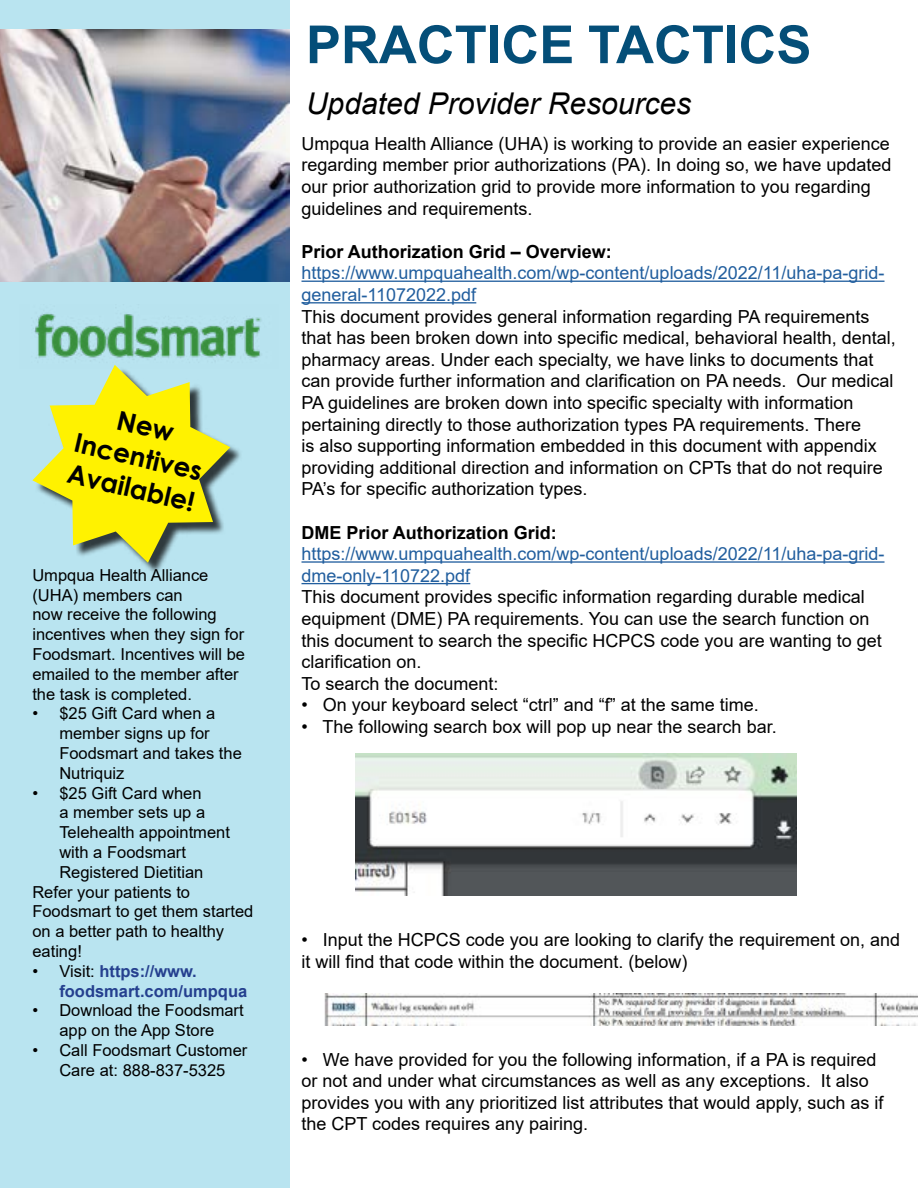
<style>
.page{position:relative;width:918px;height:1188px;background:#fff}
.page>*{position:absolute;margin:0;border:0;box-sizing:border-box;transform-origin:0 0}
.t1{font:700 52.5px "Arial";color:#044e78}
.t2{font:italic 30px "Arial";color:#000}
.t3{font:700 26.4px/31.7px "Century Gothic";color:#000;text-align:center}
.t4{font:18px/21.6px "Arial";color:#000}
.t5{font:18px/21.6px "Arial";color:#215e9e}
.t6{font:700 18px "Arial";color:#000}
.t7{font:16.5px/19.8px "Arial";color:#000}
.t8{font:700 16.5px/19.8px "Arial";color:#25408f}
.s1{font-weight:400;color:#000}
</style>
<div class="page">
<div style="left:0;top:0;width:290px;height:1188px;background:#b9e4f0"></div>
<img style="left:0;top:29px;width:290px;height:253px">
<img style="left:34px;top:313px;width:228px;height:48px">
<div style="left:34px;top:367px;width:209px;height:208px;background:#000;opacity:.75"></div>
<svg style="left:32px;top:365px;width:198px;height:198px"></svg>
<hr style="left:302px;top:281px;width:583px;height:1px;background:#215e9e">
<hr style="left:302px;top:302px;width:174px;height:1px;background:#215e9e">
<hr style="left:302px;top:561px;width:583px;height:2px;background:#215e9e">
<hr style="left:302px;top:583px;width:168px;height:1px;background:#215e9e">
<img style="left:356px;top:754px;width:441px;height:141px">
<img style="left:324px;top:993px;width:594px;height:33px">
<h3 class="t3" style="left:86px;top:395px;width:132px;rotate:13deg">New<br>Incentives<br>Available!</h3>
<p class="t7" style="left:32px;top:565px;width:214px">Umpqua Health Alliance (UHA) members can<br>now receive the following incentives when they sign for<br>Foodsmart. Incentives will be emailed to the member after the task is completed.</p>
<p class="t7" style="left:59px;top:704px;width:184px;text-indent:-27px">• $25 Gift Card when a member signs up for<br>Foodsmart and takes the<br>Nutriquiz</p>
<p class="t7" style="left:32px;top:783px;width:171px">• $25 Gift Card when</p>
<p class="t7" style="left:59px;top:803px;width:147px">a member sets up a</p>
<p class="t7" style="left:59px;top:822px;width:172px">Telehealth appointment</p>
<p class="t7" style="left:59px;top:842px;width:128px">with a Foodsmart</p>
<p class="t7" style="left:59px;top:862px;width:145px">Registered Dietitian</p>
<p class="t7" style="left:32px;top:882px;width:159px">Refer your patients to</p>
<p class="t7" style="left:32px;top:902px;width:223px">Foodsmart to get them started</p>
<p class="t7" style="left:32px;top:921px;width:193px">on a better path to healthy</p>
<p class="t7" style="left:32px;top:941px;width:51px">eating!</p>
<p class="t8" style="left:59px;top:961px;width:189px;text-indent:-27px"><span class="s1">• Visit:</span> https://www. foodsmart.com/umpqua</p>
<p class="t7" style="left:32px;top:1001px;width:213px;text-align:center">• Download the Foodsmart app on the App Store</p>
<p class="t7" style="left:32px;top:1040px;width:216px;text-align:center">• Call Foodsmart Customer<br>Care at: 888-837-5325</p>
<h1 class="t1" style="left:306px;top:8px;width:507px">PRACTICE TACTICS</h1>
<h2 class="t2" style="left:306px;top:84px;width:387px">Updated Provider Resources</h2>
<p class="t4" style="left:302px;top:132px;width:591px">Umpqua Health Alliance (UHA) is working to provide an easier experience regarding member prior authorizations (PA). In doing so, we have updated our prior authorization grid to provide more information to you regarding guidelines and requirements.</p>
<p class="t6" style="left:302px;top:239px;width:312px">Prior Authorization Grid – Overview:</p>
<p class="t5" style="left:302px;top:262px;width:584px">https://www.umpquahealth.com/wp-content/uploads/2022/11/uha-pa-grid&shy;general-11072022.pdf</p>
<p class="t4" style="left:302px;top:305px;width:596px">This document provides general information regarding PA requirements that has been broken down into specific medical, behavioral health, dental, pharmacy areas. Under each specialty, we have links to documents that can provide further information and clarification on PA needs. Our medical PA guidelines are broken down into specific specialty with information pertaining directly to those authorization types PA requirements. There<br>is also supporting information embedded in this document with appendix providing additional direction and information on CPTs that do not require PA’s for specific authorization types.</p>
<p class="t6" style="left:302px;top:520px;width:257px">DME Prior Authorization Grid:</p>
<p class="t5" style="left:302px;top:543px;width:584px">https://www.umpquahealth.com/wp-content/uploads/2022/11/uha-pa-grid&shy;dme-only-110722.pdf</p>
<p class="t4" style="left:302px;top:586px;width:582px">This document provides specific information regarding durable medical equipment (DME) PA requirements. You can use the search function on this document to search the specific HCPCS code you are wanting to get clarification on.<br>To search the document:</p>
<p class="t4" style="left:302px;top:694px;width:459px">• On your keyboard select “ctrl” and “f” at the same time.</p>
<p class="t4" style="left:302px;top:716px;width:477px">• The following search box will pop up near the search bar.</p>
<p class="t4" style="left:302px;top:929px;width:600px">• Input the HCPCS code you are looking to clarify the requirement on, and it will find that code within the document. (below)</p>
<p class="t4" style="left:302px;top:1048px;width:583px">• We have provided for you the following information, if a PA is required or not and under what circumstances as well as any exceptions. It also provides you with any prioritized list attributes that would apply, such as if the CPT codes requires any pairing.</p>
</div>
